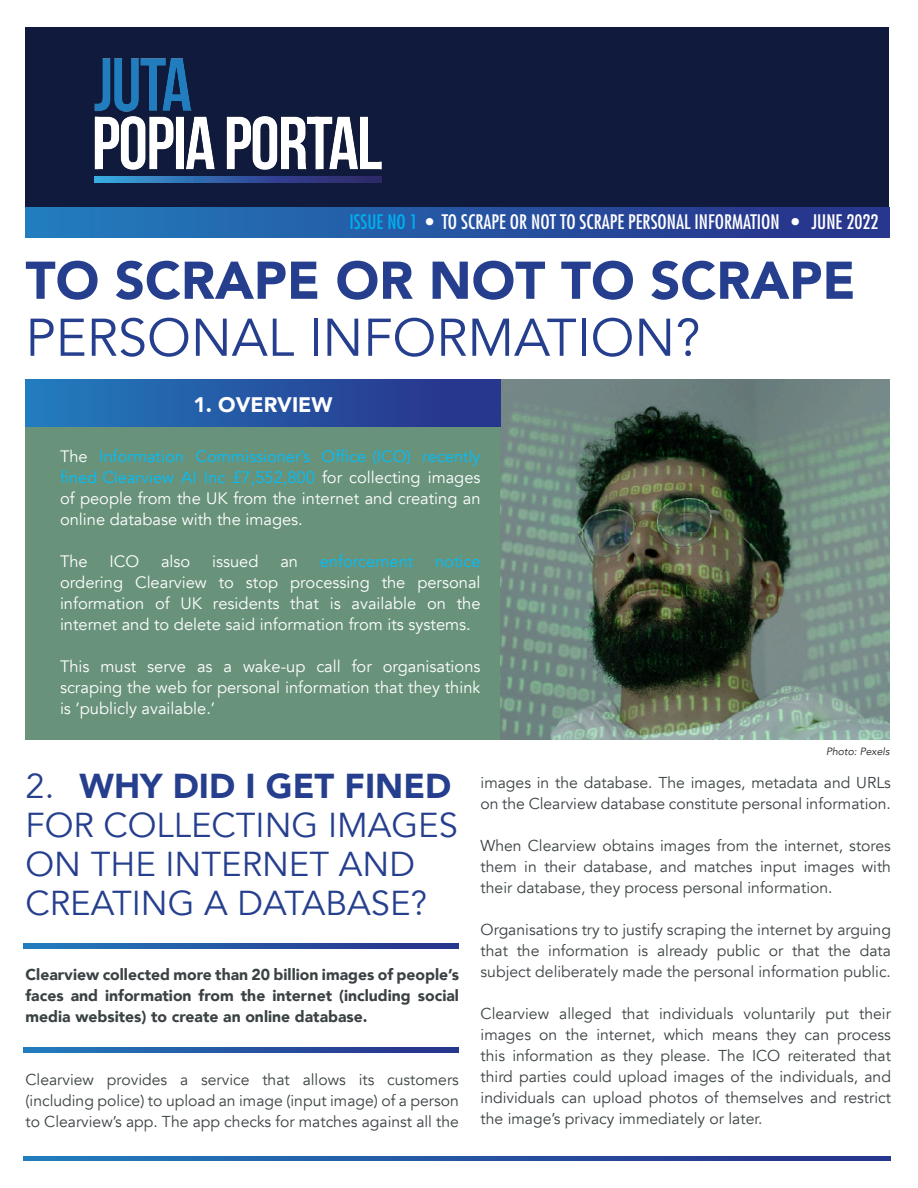
<style>
.page{position:relative;width:918px;height:1188px;background:#fff}
.page>*{position:absolute;margin:0;border:0;box-sizing:border-box;transform-origin:0 0}
.t1{font:900 52.5px/57px "Avenir";color:#253f8e}
.t2{font:34.5px/39px "Avenir";color:#253f8e}
.t3{font:900 34.5px "Avenir";color:#253f8e}
.t4{font:900 21px "Avenir";color:#fff}
.Newsletter_Name{font:condensed 19.5px "Futura";color:#fff}
.t5{font:16.5px/21px "Avenir";color:#fff;text-align:justify}
.t6{font:16.5px "Avenir";color:#00bfff}
.t7{font:15.75px/21px "Avenir";color:#3b4244;text-align:justify}
.t8{font:900 15.75px/21px "Avenir";color:#3b4244;text-align:justify}
.t9{font:italic 10.5px "Avenir";color:#231f20}
.s1{color:#00aeef}
.s2{font-weight:400}
.s3{color:#00bfff}
</style>
<div class="page">
<div style="left:26px;top:27px;width:864px;height:181px;background:#101a3d"></div>
<div style="left:26px;top:208px;width:864px;height:30px;background:linear-gradient(to right,#227cbe,#292f89)"></div>
<img style="left:500px;top:380px;width:390px;height:360px">
<div style="left:26px;top:381px;width:474px;height:359px;background:#68927a"></div>
<div style="left:26px;top:380px;width:474px;height:47px;background:linear-gradient(to right,#227cbe,#293089)"></div>
<svg style="left:23px;top:1156px;width:868px;height:5px;background:#2555a3"></svg>
<svg style="left:23px;top:1048px;width:436px;height:4px;background:#2555a3"></svg>
<svg style="left:23px;top:944px;width:436px;height:4px;background:#2555a3"></svg>
<img style="left:94px;top:58px;width:288px;height:112px">
<svg style="left:95px;top:176px;width:286px;height:6px;background:#325ca1"></svg>
<p class="Newsletter_Name" style="left:349px;top:210px;width:531px"><span class="s1">ISSUE NO 1</span> • TO SCRAPE OR NOT TO SCRAPE PERSONAL INFORMATION • JUNE 2022</p>
<p class="t1" style="left:26px;top:251px;width:831px">TO SCRAPE OR NOT TO SCRAPE<br><span class="s2">PERSONAL INFORMATION?</span></p>
<p class="t4" style="left:193px;top:387px;width:141px">1. OVERVIEW</p>
<p class="t5" style="left:60px;top:446px;width:422px">The <span class="s3">Information Commissioner’s Office (ICO) recently fined Clearview AI Inc £7,552,800</span> for collecting images of people from the UK from the internet and creating an online database with the images.</p>
<p class="t5" style="left:60px;top:551px;width:29px">The</p>
<p class="t5" style="left:110px;top:551px;width:31px">ICO</p>
<p class="t5" style="left:161px;top:551px;width:31px">also</p>
<p class="t5" style="left:212px;top:551px;width:48px">issued</p>
<p class="t5" style="left:280px;top:551px;width:19px">an</p>
<p class="t6" style="left:320px;top:551px;width:95px">enforcement</p>
<p class="t5" style="left:60px;top:551px;width:422px;text-indent:375px"><span class="s3">notice </span>ordering Clearview to stop processing the personal information of UK residents that is available on the internet and to delete said information from its systems.</p>
<p class="t5" style="left:60px;top:656px;width:422px">This must serve as a wake-up call for organisations scraping the web for personal information that they think is ‘publicly available.’</p>
<p class="t9" style="left:826px;top:745px;width:65px">Photo: Pexels</p>
<p class="t3" style="left:26px;top:756px;width:427px"><span class="s2">2.</span> WHY DID I GET FINED</p>
<p class="t2" style="left:26px;top:806px;width:434px">FOR COLLECTING IMAGES<br>ON THE INTERNET AND<br>CREATING A DATABASE?</p>
<p class="t8" style="left:26px;top:964px;width:435px">Clearview collected more than 20 billion images of people’s faces and information from the internet (including social media websites) to create an online database.</p>
<p class="t7" style="left:26px;top:1070px;width:435px">Clearview provides a service that allows its customers (including police) to upload an image (input image) of a person to Clearview’s app. The app checks for matches against all the</p>
<p class="t7" style="left:481px;top:772px;width:412px">images in the database. The images, metadata and URLs on the Clearview database constitute personal information.</p>
<p class="t7" style="left:481px;top:835px;width:412px">When Clearview obtains images from the internet, stores them in their database, and matches input images with their database, they process personal information.</p>
<p class="t7" style="left:481px;top:919px;width:412px">Organisations try to justify scraping the internet by arguing that the information is already public or that the data subject deliberately made the personal information public.</p>
<p class="t7" style="left:481px;top:1003px;width:412px">Clearview alleged that individuals voluntarily put their images on the internet, which means they can process this information as they please. The ICO reiterated that third parties could upload images of the individuals, and individuals can upload photos of themselves and restrict the image’s privacy immediately or later.</p>
</div>
